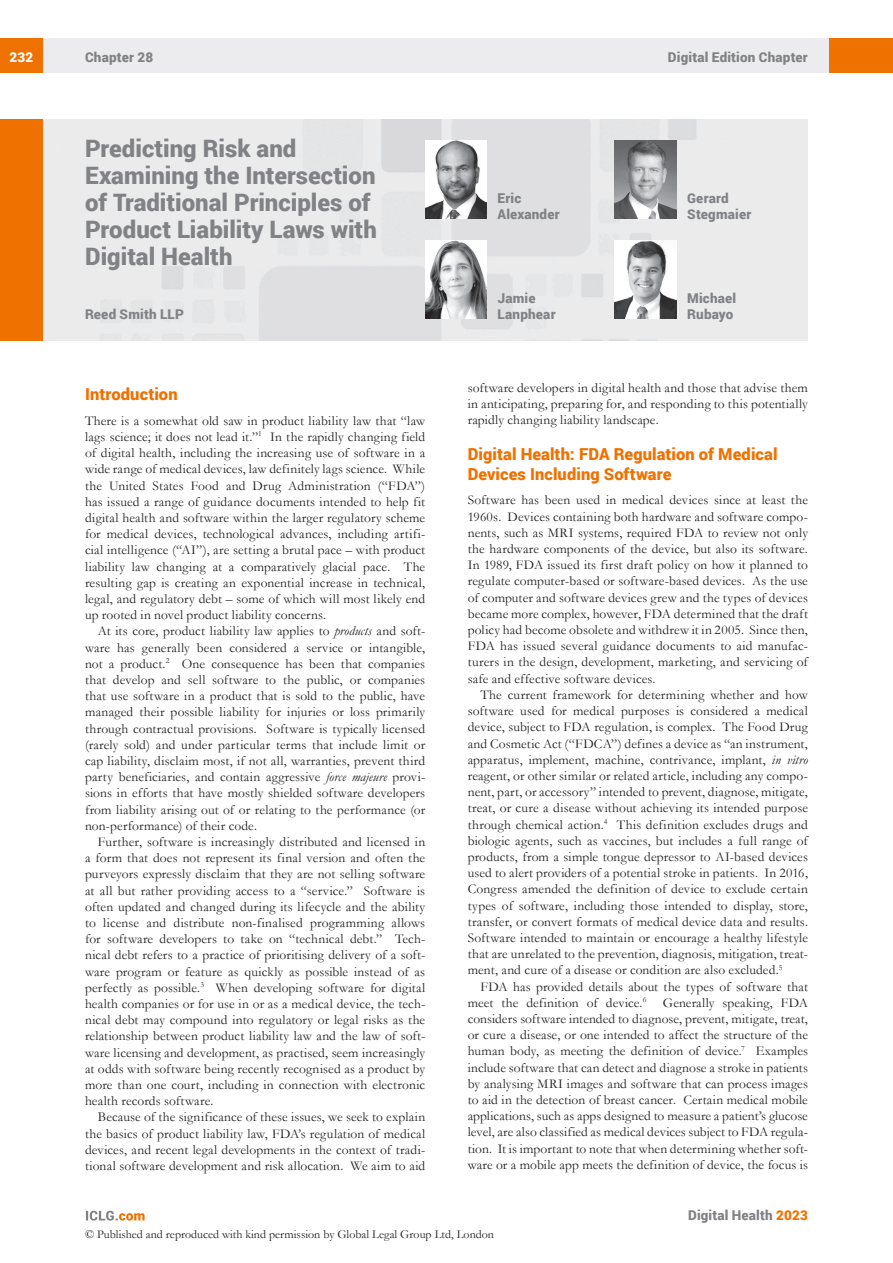
<style>
.page{position:relative;width:893px;height:1263px;background:#fff}
.page>*{position:absolute;margin:0;border:0;box-sizing:border-box;transform-origin:0 0}
.t1{font:900 24px/27px "Roboto";color:#808285}
.t2{font:900 16.5px/19.8px "Roboto";letter-spacing:.005em;color:#ef7100}
.t3{font:13.5px/16.2px "Garamond";letter-spacing:.01em;color:#231f20;text-align:justify}
.t4{font:900 13.5px/16.2px "Roboto";letter-spacing:.015em;color:#808285}
.t5{font:900 13.5px "Roboto";color:#fff}
.t6{font:12px "Garamond";color:#231f20}
.s1{font-style:italic}
.s2{color:#ef7100}
</style>
<div class="page">
<div style="left:43px;top:38px;width:786px;height:34px;background:#ececee"></div>
<div style="left:0;top:38px;width:43px;height:34px;background:#ef7100"></div>
<div style="left:829px;top:38px;width:64px;height:34px;background:#ef7100"></div>
<svg style="left:86px;top:1211px;width:59px;height:9px"></svg>
<img style="left:43px;top:119px;width:765px;height:221px">
<div style="left:0;top:119px;width:43px;height:221px;background:#ef7100"></div>
<img style="left:425px;top:240px;width:62px;height:79px">
<img style="left:615px;top:240px;width:61px;height:79px">
<img style="left:425px;top:140px;width:62px;height:79px">
<img style="left:615px;top:140px;width:61px;height:79px">
<p class="t5" style="left:9px;top:48px;width:25px">232</p>
<p class="t4" style="left:85px;top:49px;width:70px">Chapter 28</p>
<h1 class="t1" style="left:85px;top:134px;width:293px">Predicting Risk and<br>Examining the Intersection of Traditional Principles of<br>Product Liability Laws with<br>Digital Health</h1>
<p class="t4" style="left:85px;top:305px;width:100px">Reed Smith LLP</p>
<p class="t2" style="left:85px;top:384px;width:94px">Introduction</p>
<p class="t3" style="left:85px;top:412px;width:342px">There is a somewhat old saw in product liability law that “law lags science; it does not lead it.”<sup>1</sup> In the rapidly changing field of digital health, including the increasing use of software in a wide range of medical devices, law definitely lags science. While the United States Food and Drug Administration (“FDA”) has issued a range of guidance documents intended to help fit digital health and software within the larger regulatory scheme for medical devices, technological advances, including artifi&shy;cial intelligence (“AI”), are setting a brutal pace – with product liability law changing at a comparatively glacial pace. The resulting gap is creating an exponential increase in technical, legal, and regulatory debt – some of which will most likely end up rooted in novel product liability concerns.</p>
<p class="t3" style="left:85px;top:623px;width:342px;text-indent:13px">At its core, product liability law applies to <span class="s1">products</span> and soft&shy;ware has generally been considered a service or intangible, not a product.<sup>2</sup> One consequence has been that companies that develop and sell software to the public, or companies that use software in a product that is sold to the public, have managed their possible liability for injuries or loss primarily through contractual provisions. Software is typically licensed (rarely sold) and under particular terms that include limit or cap liability, disclaim most, if not all, warranties, prevent third party beneficiaries, and contain aggressive <span class="s1">force majeure</span> provi&shy;sions in efforts that have mostly shielded software developers from liability arising out of or relating to the performance (or non-performance) of their code.</p>
<p class="t3" style="left:85px;top:833px;width:342px;text-indent:13px">Further, software is increasingly distributed and licensed in a form that does not represent its final version and often the purveyors expressly disclaim that they are not selling software at all but rather providing access to a “service.” Software is often updated and changed during its lifecycle and the ability to license and distribute non-finalised programming allows for software developers to take on “technical debt.” Tech&shy;nical debt refers to a practice of prioritising delivery of a soft&shy;ware program or feature as quickly as possible instead of as perfectly as possible.<sup>3</sup> When developing software for digital health companies or for use in or as a medical device, the tech&shy;nical debt may compound into regulatory or legal risks as the relationship between product liability law and the law of soft&shy;ware licensing and development, as practised, seem increasingly at odds with software being recently recognised as a product by more than one court, including in connection with electronic health records software.</p>
<p class="t3" style="left:85px;top:1109px;width:342px;text-indent:13px">Because of the significance of these issues, we seek to explain the basics of product liability law, FDA’s regulation of medical devices, and recent legal developments in the context of tradi&shy;tional software development and risk allocation. We aim to aid</p>
<p class="t4" style="left:668px;top:49px;width:142px">Digital Edition Chapter</p>
<p class="t4" style="left:497px;top:189px;width:64px">Eric<br>Alexander</p>
<p class="t4" style="left:687px;top:189px;width:66px">Gerard<br>Stegmaier</p>
<p class="t4" style="left:497px;top:289px;width:60px">Jamie<br>Lanphear</p>
<p class="t4" style="left:687px;top:289px;width:51px">Michael<br>Rubayo</p>
<p class="t3" style="left:468px;top:379px;width:342px">software developers in digital health and those that advise them in anticipating, preparing for, and responding to this potentially rapidly changing liability landscape.</p>
<p class="t2" style="left:468px;top:443px;width:311px">Digital Health: FDA Regulation of Medical<br>Devices Including Software</p>
<p class="t3" style="left:468px;top:492px;width:342px">Software has been used in medical devices since at least the 1960s. Devices containing both hardware and software compo&shy;nents, such as MRI systems, required FDA to review not only the hardware components of the device, but also its software.<br>In 1989, FDA issued its first draft policy on how it planned to regulate computer-based or software-based devices. As the use of computer and software devices grew and the types of devices became more complex, however, FDA determined that the draft policy had become obsolete and withdrew it in 2005. Since then, FDA has issued several guidance documents to aid manufac&shy;turers in the design, development, marketing, and servicing of safe and effective software devices.</p>
<p class="t3" style="left:468px;top:686px;width:342px;text-indent:13px">The current framework for determining whether and how software used for medical purposes is considered a medical device, subject to FDA regulation, is complex. The Food Drug and Cosmetic Act (“FDCA”) defines a device as “an instrument, apparatus, implement, machine, contrivance, implant, <span class="s1">in vitro </span>reagent, or other similar or related article, including any compo&shy;nent, part, or accessory” intended to prevent, diagnose, mitigate, treat, or cure a disease without achieving its intended purpose through chemical action.<sup>4</sup> This definition excludes drugs and biologic agents, such as vaccines, but includes a full range of products, from a simple tongue depressor to AI-based devices used to alert providers of a potential stroke in patients. In 2016, Congress amended the definition of device to exclude certain types of software, including those intended to display, store, transfer, or convert formats of medical device data and results.<br>Software intended to maintain or encourage a healthy lifestyle that are unrelated to the prevention, diagnosis, mitigation, treat&shy;ment, and cure of a disease or condition are also excluded.<sup>5</sup></p>
<p class="t3" style="left:468px;top:978px;width:342px;text-indent:13px">FDA has provided details about the types of software that meet the definition of device.<sup>6</sup> Generally speaking, FDA considers software intended to diagnose, prevent, mitigate, treat, or cure a disease, or one intended to affect the structure of the human body, as meeting the definition of device.<sup>7</sup> Examples include software that can detect and diagnose a stroke in patients by analysing MRI images and software that can process images to aid in the detection of breast cancer. Certain medical mobile applications, such as apps designed to measure a patient’s glucose level, are also classified as medical devices subject to FDA regula&shy;tion. It is important to note that when determining whether soft&shy;ware or a mobile app meets the definition of device, the focus is</p>
<p class="t4" style="left:688px;top:1207px;width:121px">Digital Health <span class="s2">2023</span></p>
<p class="t6" style="left:85px;top:1226px;width:410px">© Published and reproduced with kind permission by Global Legal Group Ltd, London</p>
</div>
